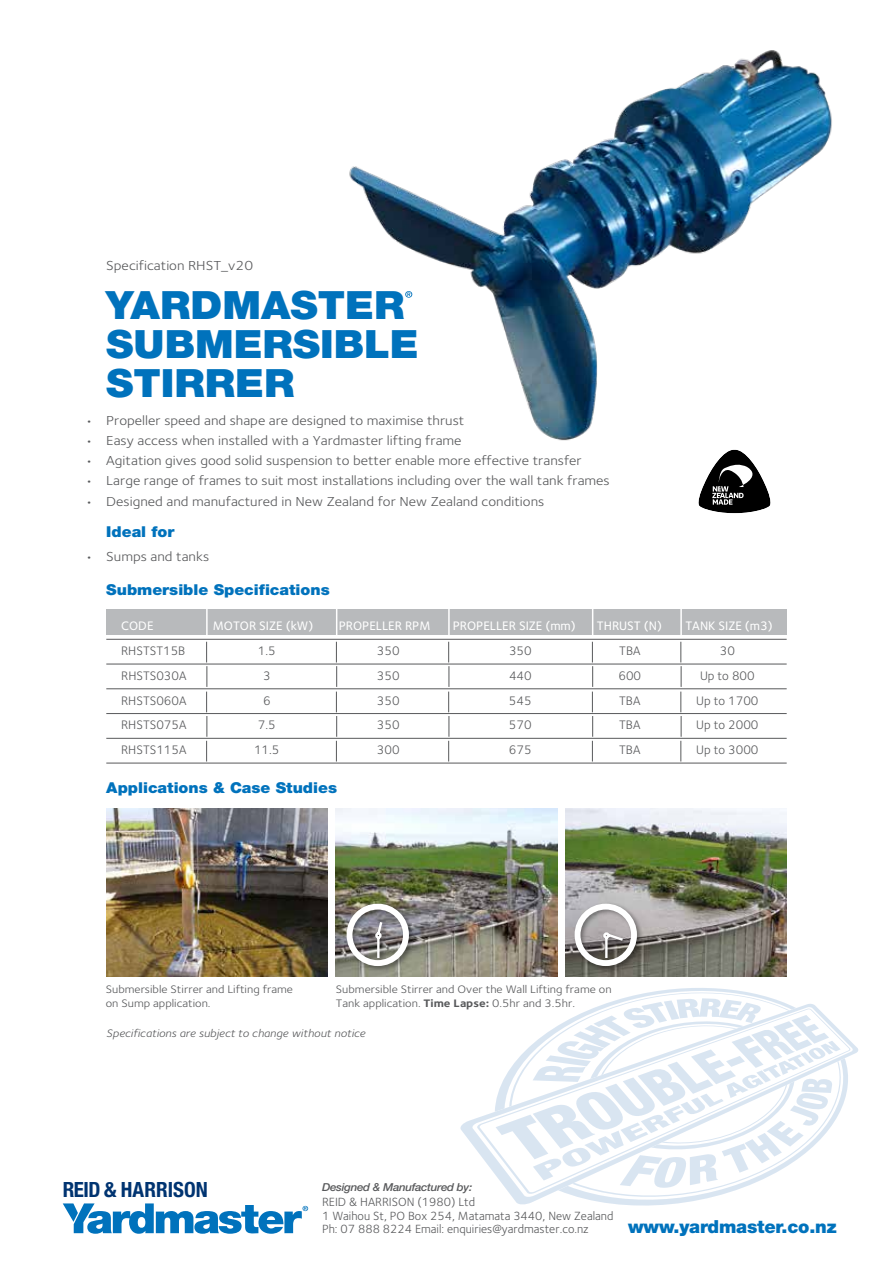
<style>
.page{position:relative;width:893px;height:1263px;background:#fff}
.page>*{position:absolute;margin:0;border:0;box-sizing:border-box;transform-origin:0 0}
.t1{font:900 39px/39px "Helvetica Neue";color:#0072bc;scale:1.05 1}
.t2{font:700 condensed 21px "Helvetica Neue";color:#003471}
.t3{font:900 18px "Helvetica Neue";letter-spacing:-.01em;color:#0072bc}
.t4{font:900 15px "Helvetica Neue";color:#0072bc;scale:1.05 1}
.t5{font:13.5px "Foundry Sterling";color:#58595b;scale:1.1 1}
.t6{font:12.75px "Foundry Sterling";color:#58595b}
.t7{font:500 12.75px "Foundry Sterling";color:#fff}
.t8{font:12.3px/13.5px "Foundry Sterling";color:#58595b}
.t9{font:11.25px/13.5px "Foundry Sterling";color:#58595b;scale:1.1 1}
.t10{font:italic 11.25px "Foundry Sterling";color:#58595b;scale:1.1 1}
.t11{font:italic 500 10.95px "Helvetica Neue";letter-spacing:-.025em;color:#58595b;scale:1.05 1}
.s1{font-weight:700}
</style>
<div class="page">
<svg style="left:63px;top:1203px;width:245px;height:31px"></svg>
<div style="left:106px;top:610px;width:681px;height:25px;background:#b8babc"></div>
<hr style="left:106px;top:639px;width:681px;height:1px;background:#58595b">
<hr style="left:106px;top:664px;width:681px;height:1px;background:#58595b">
<hr style="left:106px;top:688px;width:681px;height:1px;background:#58595b">
<hr style="left:106px;top:713px;width:681px;height:1px;background:#58595b">
<hr style="left:106px;top:738px;width:681px;height:1px;background:#58595b">
<hr style="left:106px;top:763px;width:681px;height:1px;background:#58595b">
<hr style="left:206px;top:607px;width:2px;height:31px;background:#fff">
<hr style="left:336px;top:607px;width:1px;height:31px;background:#fff">
<hr style="left:448px;top:607px;width:2px;height:31px;background:#fff">
<hr style="left:592px;top:607px;width:1px;height:31px;background:#fff">
<hr style="left:680px;top:607px;width:2px;height:31px;background:#fff">
<svg style="left:206px;top:642px;width:1px;height:119px"></svg>
<svg style="left:336px;top:642px;width:1px;height:119px"></svg>
<svg style="left:448px;top:642px;width:2px;height:119px"></svg>
<svg style="left:592px;top:642px;width:1px;height:119px"></svg>
<svg style="left:680px;top:642px;width:2px;height:119px"></svg>
<svg style="left:476px;top:1112px;width:19px;height:62px"></svg>
<svg style="left:495px;top:988px;width:362px;height:218px"></svg>
<img style="left:106px;top:808px;width:221px;height:168px">
<img style="left:336px;top:808px;width:221px;height:168px">
<img style="left:566px;top:808px;width:221px;height:168px">
<svg style="left:698px;top:465px;width:73px;height:49px"></svg>
<img style="left:349px;top:50px;width:483px;height:415px">
<div style="left:344px;top:901px;width:72px;height:72px;background:#000;opacity:.4"></div>
<div style="left:346px;top:904px;width:63px;height:62px;border:6px solid #fff;border-radius:50%"></div>
<svg style="left:374px;top:919px;width:10px;height:41px"></svg>
<div style="left:572px;top:901px;width:72px;height:72px;background:#000;opacity:.4"></div>
<div style="left:575px;top:904px;width:62px;height:62px;border:6px solid #fff;border-radius:50%"></div>
<svg style="left:602px;top:931px;width:23px;height:29px"></svg>
<p class="t5" style="left:106px;top:257px;width:135px">Specification RHST_v20</p>
<h1 class="t1" style="left:106px;top:286px;width:299px">YARDMASTER<br>SUBMERSIBLE<br>STIRRER</h1>
<p class="t5" style="left:85px;top:413px;width:346px">• Propeller speed and shape are designed to maximise thrust</p>
<p class="t5" style="left:85px;top:433px;width:344px">• Easy access when installed with a Yardmaster lifting frame</p>
<p class="t5" style="left:85px;top:453px;width:453px">• Agitation gives good solid suspension to better enable more effective transfer</p>
<p class="t5" style="left:85px;top:473px;width:479px">• Large range of frames to suit most installations including over the wall tank frames</p>
<p class="t5" style="left:85px;top:493px;width:419px">• Designed and manufactured in New Zealand for New Zealand conditions</p>
<p class="t4" style="left:106px;top:522px;width:67px">Ideal for</p>
<p class="t5" style="left:85px;top:549px;width:114px">• Sumps and tanks</p>
<p class="t4" style="left:106px;top:581px;width:214px">Submersible Specifications</p>
<p class="t7" style="left:121px;top:619px;width:34px">CODE</p>
<p class="t7" style="left:213px;top:619px;width:102px">MOTOR SIZE (kW)</p>
<p class="t7" style="left:339px;top:619px;width:93px">PROPELLER RPM</p>
<p class="t7" style="left:453px;top:619px;width:124px">PROPELLER SIZE (mm)</p>
<p class="t7" style="left:597px;top:619px;width:67px">THRUST (N)</p>
<p class="t7" style="left:685px;top:619px;width:89px">TANK SIZE (m3)</p>
<p class="t6" style="left:121px;top:643px;width:66px">RHSTST15B</p>
<p class="t6" style="left:258px;top:643px;width:19px">1.5</p>
<p class="t6" style="left:377px;top:643px;width:24px">350</p>
<p class="t6" style="left:509px;top:643px;width:24px">350</p>
<p class="t6" style="left:619px;top:643px;width:23px">TBA</p>
<p class="t6" style="left:720px;top:643px;width:17px">30</p>
<p class="t6" style="left:121px;top:668px;width:67px">RHSTS030A</p>
<p class="t6" style="left:263px;top:668px;width:9px">3</p>
<p class="t6" style="left:377px;top:668px;width:24px">350</p>
<p class="t6" style="left:509px;top:668px;width:24px">440</p>
<p class="t6" style="left:618px;top:668px;width:24px">600</p>
<p class="t6" style="left:700px;top:668px;width:56px">Up to 800</p>
<p class="t6" style="left:121px;top:693px;width:67px">RHSTS060A</p>
<p class="t6" style="left:263px;top:693px;width:9px">6</p>
<p class="t6" style="left:377px;top:693px;width:24px">350</p>
<p class="t6" style="left:509px;top:693px;width:24px">545</p>
<p class="t6" style="left:619px;top:693px;width:23px">TBA</p>
<p class="t6" style="left:696px;top:693px;width:64px">Up to 1700</p>
<p class="t6" style="left:121px;top:718px;width:67px">RHSTS075A</p>
<p class="t6" style="left:258px;top:718px;width:19px">7.5</p>
<p class="t6" style="left:377px;top:718px;width:24px">350</p>
<p class="t6" style="left:509px;top:718px;width:24px">570</p>
<p class="t6" style="left:619px;top:718px;width:23px">TBA</p>
<p class="t6" style="left:696px;top:718px;width:64px">Up to 2000</p>
<p class="t6" style="left:121px;top:742px;width:67px">RHSTS115A</p>
<p class="t6" style="left:254px;top:742px;width:27px">11.5</p>
<p class="t6" style="left:377px;top:742px;width:24px">300</p>
<p class="t6" style="left:509px;top:742px;width:24px">675</p>
<p class="t6" style="left:619px;top:742px;width:23px">TBA</p>
<p class="t6" style="left:696px;top:742px;width:64px">Up to 3000</p>
<p class="t4" style="left:106px;top:779px;width:221px">Applications &amp; Case Studies</p>
<p class="t9" style="left:106px;top:982px;width:172px">Submersible Stirrer and Lifting frame on Sump application.</p>
<p class="t9" style="left:336px;top:982px;width:252px">Submersible Stirrer and Over the Wall Lifting frame on<br>Tank application. <span class="s1">Time Lapse:</span> 0.5hr and 3.5hr.</p>
<p class="t10" style="left:106px;top:1027px;width:237px">Specifications are subject to change without notice</p>
<h2 class="t2" style="left:63px;top:1177px;width:147px">REID &amp; HARRISON</h2>
<p class="t11" style="left:322px;top:1180px;width:144px">Designed &amp; Manufactured by:</p>
<p class="t8" style="left:322px;top:1195px;width:293px">REID &amp; HARRISON (1980) Ltd<br>1 Waihou St, PO Box 254, Matamata 3440, New Zealand<br>Ph: 07 888 8224 Email: enquiries@yardmaster.co.nz</p>
<h3 class="t3" style="left:628px;top:1216px;width:210px">www.yardmaster.co.nz</h3>
</div>
